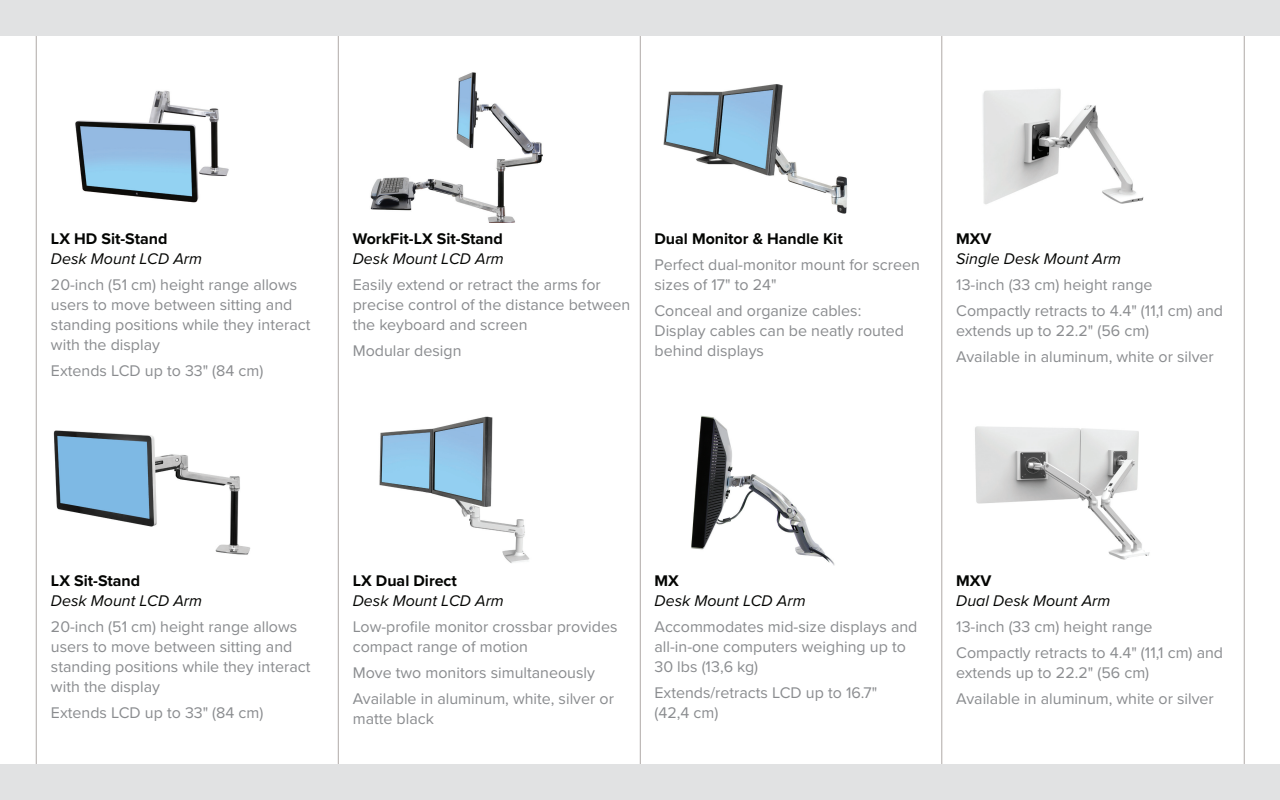
<style>
.page{position:relative;width:1280px;height:800px;background:#fff}
.page>*{position:absolute;margin:0;border:0;box-sizing:border-box;transform-origin:0 0}
.t1{font:16px/20px "Proxima Nova";color:#8a8c8f}
.t2{font:italic 16px/20px "Proxima Nova";color:#040503}
.t3{font:700 16px/20px "Proxima Nova";color:#040503}
.s1{font-weight:700;font-style:normal}
.s2{font-weight:400;font-style:italic}
</style>
<div class="page">
<img style="left:75px;top:90px;width:154px;height:113px">
<img style="left:370px;top:72px;width:173px;height:151px">
<img style="left:663px;top:84px;width:185px;height:130px">
<img style="left:983px;top:89px;width:161px;height:115px">
<img style="left:53px;top:430px;width:198px;height:125px">
<img style="left:379px;top:416px;width:151px;height:147px">
<img style="left:691px;top:415px;width:144px;height:150px">
<img style="left:975px;top:426px;width:175px;height:134px">
<div style="left:0;top:0;width:1280px;height:36px;background:#e1e2e3"></div>
<div style="left:0;top:764px;width:1280px;height:36px;background:#e1e2e3"></div>
<hr style="left:36px;top:36px;width:1px;height:728px;background:#afa9a7">
<hr style="left:1244px;top:36px;width:1px;height:728px;background:#afa9a7">
<hr style="left:942px;top:36px;width:1px;height:728px;background:#afa9a7">
<hr style="left:640px;top:36px;width:1px;height:728px;background:#afa9a7">
<hr style="left:338px;top:36px;width:1px;height:728px;background:#afa9a7">
<p class="t2" style="left:51px;top:229px;width:153px"><span class="s1">LX HD Sit-Stand<br></span>Desk Mount LCD Arm</p>
<p class="t1" style="left:51px;top:275px;width:261px">20-inch (51 cm) height range allows users to move between sitting and standing positions while they interact with the display</p>
<p class="t1" style="left:51px;top:361px;width:214px">Extends LCD up to 33" (84 cm)</p>
<p class="t3" style="left:353px;top:229px;width:153px">WorkFit-LX Sit-Stand<br><span class="s2">Desk Mount LCD Arm</span></p>
<p class="t1" style="left:353px;top:275px;width:279px">Easily extend or retract the arms for precise control of the distance between the keyboard and screen</p>
<p class="t1" style="left:353px;top:341px;width:110px">Modular design</p>
<p class="t3" style="left:654px;top:229px;width:190px">Dual Monitor &amp; Handle Kit</p>
<p class="t1" style="left:654px;top:255px;width:267px">Perfect dual-monitor mount for screen sizes of 17" to 24"</p>
<p class="t1" style="left:654px;top:301px;width:251px">Conceal and organize cables:<br>Display cables can be neatly routed behind displays</p>
<p class="t2" style="left:956px;top:229px;width:167px"><span class="s1">MXV<br></span>Single Desk Mount Arm</p>
<p class="t1" style="left:956px;top:275px;width:198px">13-inch (33 cm) height range</p>
<p class="t1" style="left:956px;top:301px;width:268px">Compactly retracts to 4.4" (11,1 cm) and extends up to 22.2" (56 cm)</p>
<p class="t1" style="left:956px;top:347px;width:259px">Available in aluminum, white or silver</p>
<p class="t2" style="left:51px;top:571px;width:153px"><span class="s1">LX Sit-Stand<br></span>Desk Mount LCD Arm</p>
<p class="t1" style="left:51px;top:617px;width:261px">20-inch (51 cm) height range allows users to move between sitting and standing positions while they interact with the display</p>
<p class="t1" style="left:51px;top:703px;width:214px">Extends LCD up to 33" (84 cm)</p>
<p class="t2" style="left:353px;top:571px;width:153px"><span class="s1">LX Dual Direct<br></span>Desk Mount LCD Arm</p>
<p class="t1" style="left:353px;top:617px;width:266px">Low-profile monitor crossbar provides compact range of motion</p>
<p class="t1" style="left:353px;top:663px;width:244px">Move two monitors simultaneously</p>
<p class="t1" style="left:353px;top:689px;width:263px">Available in aluminum, white, silver or matte black</p>
<p class="t2" style="left:654px;top:571px;width:153px"><span class="s1">MX<br></span>Desk Mount LCD Arm</p>
<p class="t1" style="left:654px;top:617px;width:265px">Accommodates mid-size displays and all-in-one computers weighing up to<br>30 lbs (13,6 kg)</p>
<p class="t1" style="left:654px;top:683px;width:224px">Extends/retracts LCD up to 16.7" (42,4 cm)</p>
<p class="t2" style="left:956px;top:571px;width:156px"><span class="s1">MXV<br></span>Dual Desk Mount Arm</p>
<p class="t1" style="left:956px;top:617px;width:198px">13-inch (33 cm) height range</p>
<p class="t1" style="left:956px;top:643px;width:268px">Compactly retracts to 4.4" (11,1 cm) and extends up to 22.2" (56 cm)</p>
<p class="t1" style="left:956px;top:689px;width:259px">Available in aluminum, white or silver</p>
</div>
